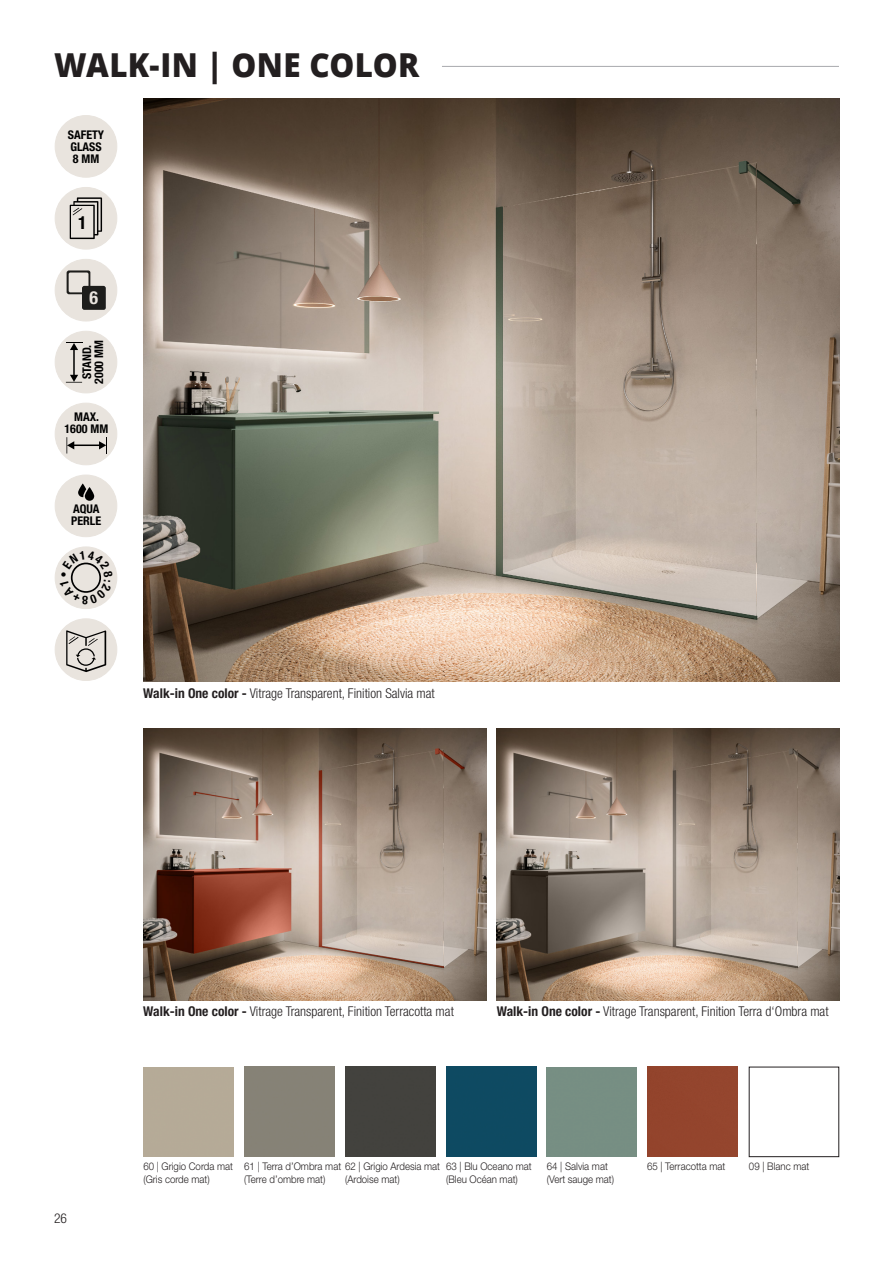
<style>
.page{position:relative;width:893px;height:1263px;background:#fff}
.page>*{position:absolute;margin:0;border:0;box-sizing:border-box;transform-origin:0 0}
.t1{font:800 33px "Open Sans";letter-spacing:.01em;color:#231f20;scale:.95 1}
.t2{font:700 condensed 18px "Helvetica Neue LT Pro";color:#000}
.t3{font:700 condensed 18px "Helvetica Neue LT Pro";color:#e9e4de}
.t4{font:300 condensed 13.5px "Helvetica Neue LT Pro";color:#231f20}
.t5{font:700 condensed 12px/12px "Helvetica Neue LT Pro";color:#000}
.t6{font:300 10.5px "Helvetica Neue LT Std";color:#231f20;scale:.92 1}
.s1{font-weight:700}
</style>
<div class="page">
<hr style="left:442px;top:66px;width:397px;height:1px;background:#a8a9ad">
<div style="left:55px;top:116px;width:62px;height:61px;background:#e9e4de;border-radius:50%"></div>
<div style="left:55px;top:115px;width:62px;height:63px;border:1px solid #e9e4de;border-radius:50%"></div>
<div style="left:55px;top:187px;width:62px;height:62px;background:#e9e4de;border-radius:50%"></div>
<div style="left:55px;top:187px;width:62px;height:62px;border:1px solid #e9e4de;border-radius:50%"></div>
<svg style="left:70px;top:197px;width:32px;height:42px"></svg>
<div style="left:55px;top:331px;width:62px;height:62px;background:#e9e4de;border-radius:50%"></div>
<div style="left:55px;top:331px;width:62px;height:62px;border:1px solid #e9e4de;border-radius:50%"></div>
<svg style="left:66px;top:342px;width:16px;height:41px"></svg>
<div style="left:55px;top:259px;width:62px;height:62px;background:#e9e4de;border-radius:50%"></div>
<div style="left:55px;top:259px;width:62px;height:62px;border:1px solid #e9e4de;border-radius:50%"></div>
<svg style="left:67px;top:270px;width:24px;height:24px"></svg>
<div style="left:82px;top:286px;width:24px;height:24px;background:#1d1d1b;border-radius:2px"></div>
<div style="left:55px;top:403px;width:62px;height:62px;background:#e9e4de;border-radius:50%"></div>
<div style="left:55px;top:403px;width:62px;height:62px;border:1px solid #e9e4de;border-radius:50%"></div>
<svg style="left:66px;top:437px;width:41px;height:16px"></svg>
<div style="left:55px;top:475px;width:62px;height:62px;background:#e9e4de;border-radius:50%"></div>
<div style="left:55px;top:475px;width:62px;height:62px;border:1px solid #e9e4de;border-radius:50%"></div>
<svg style="left:78px;top:484px;width:16px;height:17px"></svg>
<div style="left:55px;top:547px;width:62px;height:62px;background:#e9e4de;border-radius:50%"></div>
<div style="left:55px;top:546px;width:62px;height:63px;border:1px solid #e9e4de;border-radius:50%"></div>
<div style="left:55px;top:619px;width:62px;height:61px;background:#e9e4de;border-radius:50%"></div>
<div style="left:55px;top:618px;width:62px;height:63px;border:1px solid #e9e4de;border-radius:50%"></div>
<svg style="left:66px;top:630px;width:40px;height:42px"></svg>
<img style="left:143px;top:99px;width:697px;height:582px">
<img style="left:143px;top:728px;width:343px;height:272px">
<img style="left:497px;top:728px;width:343px;height:272px">
<div style="left:647px;top:1067px;width:90px;height:90px;background:#94452d"></div>
<div style="left:345px;top:1067px;width:90px;height:90px;background:#43423e"></div>
<div style="left:446px;top:1067px;width:90px;height:90px;background:#0e4a62"></div>
<svg style="left:60px;top:551px;width:53px;height:53px"></svg>
<p class="t1" style="left:54px;top:40px;width:386px">WALK-IN | ONE COLOR</p>
<p class="t5" style="left:68px;top:128px;width:38px">SAFETY<br>GLASS<br>8 MM</p>
<p class="t2" style="left:78px;top:212px;width:10px">1</p>
<p class="t3" style="left:89px;top:287px;width:10px">6</p>
<p class="t5" style="left:81px;top:384px;width:45px;text-align:center;rotate:-90deg">STAND.<br>2000 MM</p>
<p class="t5" style="left:65px;top:411px;width:45px;text-align:center">MAX.<br>1600 MM</p>
<p class="t5" style="left:71px;top:503px;width:32px">AQUA<br>PERLE</p>
<p class="t4" style="left:143px;top:686px;width:293px"><span class="s1">Walk-in One color -</span> Vitrage Transparent, Finition Salvia mat</p>
<p class="t4" style="left:54px;top:1211px;width:14px">26</p>
<p class="t4" style="left:143px;top:1004px;width:312px"><span class="s1">Walk-in One color -</span> Vitrage Transparent, Finition Terracotta mat</p>
<p class="t4" style="left:497px;top:1004px;width:333px"><span class="s1">Walk-in One color -</span> Vitrage Transparent, Finition Terra d‘Ombra mat</p>
<p class="t6" style="left:143px;top:1160px;width:99px">60 | Grigio Corda mat</p>
<p class="t6" style="left:143px;top:1172px;width:74px">(Gris corde mat)</p>
<p class="t6" style="left:244px;top:1160px;width:214px">61 | Terra d’Ombra mat 62 | Grigio Ardesia mat</p>
<p class="t6" style="left:244px;top:1172px;width:90px">(Terre d’ombre mat)</p>
<p class="t6" style="left:345px;top:1172px;width:61px">(Ardoise mat)</p>
<p class="t6" style="left:446px;top:1160px;width:95px">63 | Blu Oceano mat</p>
<p class="t6" style="left:446px;top:1172px;width:80px">(Bleu Océan mat)</p>
<p class="t6" style="left:547px;top:1160px;width:68px">64 | Salvia mat</p>
<p class="t6" style="left:547px;top:1172px;width:75px">(Vert sauge mat)</p>
<p class="t6" style="left:647px;top:1160px;width:87px">65 | Terracotta mat</p>
<p class="t6" style="left:749px;top:1160px;width:67px">09 | Blanc mat</p>
</div>
